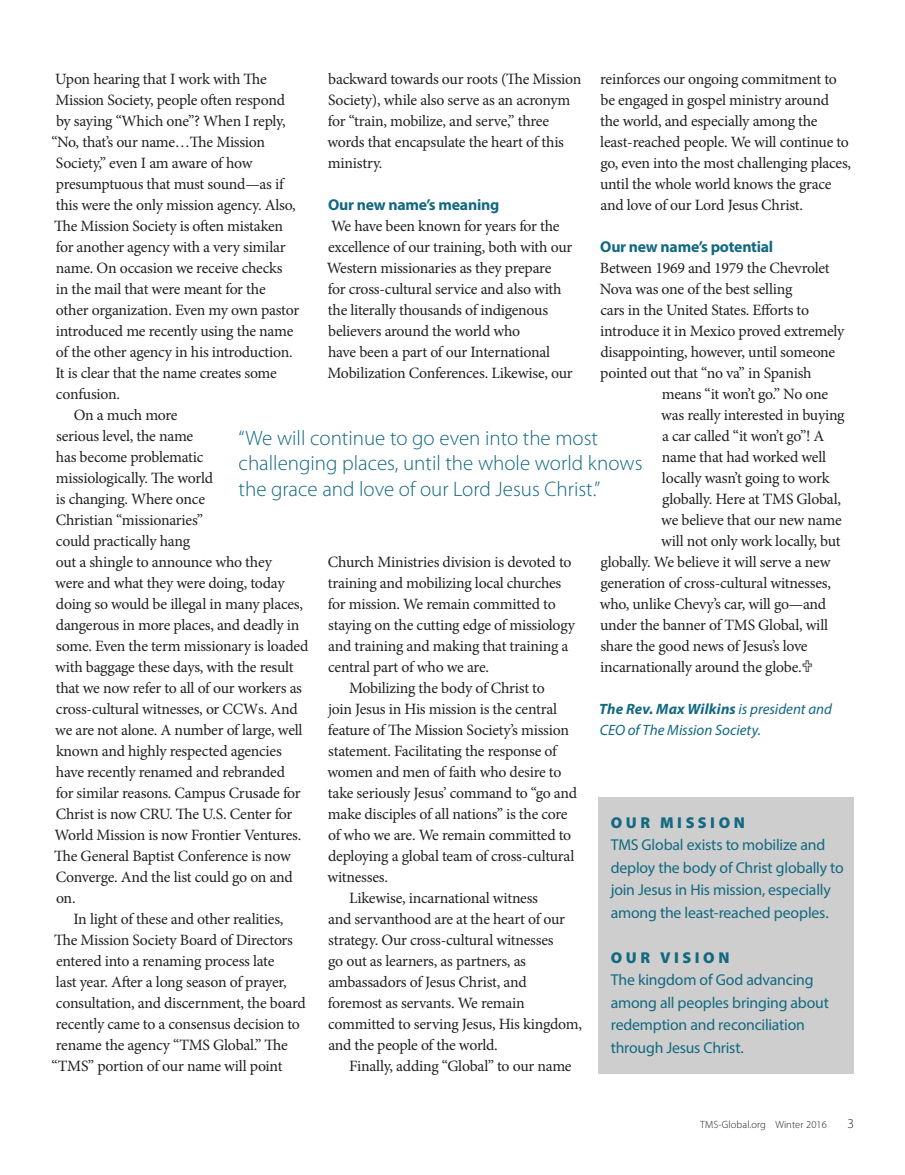
<style>
.page{position:relative;width:905px;height:1175px;background:#fff}
.page>*{position:absolute;margin:0;border:0;box-sizing:border-box;transform-origin:0 0}
.t1{font:300 21px/25.2px "Myriad Pro";color:#126981}
.t2{font:15.75px/21px "Minion Pro";letter-spacing:-.02em;color:#231f20}
.t3{font:15.75px/22.5px "Myriad Pro";letter-spacing:-.01em;color:#126981}
.t4{font:700 15.75px "Myriad Pro";letter-spacing:-.015em;color:#126981}
.t5{font:900 15.75px "Myriad Pro";letter-spacing:.225em;color:#126981}
.t6{font:italic 15px/21px "Myriad Pro";color:#126981}
.t7{font:300 13.5px "Myriad Pro";color:#231f20}
.t8{font:300 10.5px "Myriad Pro";letter-spacing:.01em;color:#231f20}
.s1{font-weight:700}
</style>
<div class="page">
<div style="left:598px;top:796px;width:256px;height:277px;background:#cecece"></div>
<p class="t2" style="left:600px;top:68px;width:252px">reinforces our ongoing commitment to be engaged in gospel ministry around the world, and especially among the least-reached people. We will continue to go, even into the most challenging places, until the whole world knows the grace and love of our Lord Jesus Christ.</p>
<p class="t4" style="left:600px;top:236px;width:175px">Our new name’s potential</p>
<p class="t2" style="left:599px;top:257px;width:246px">Between 1969 and 1979 the Chevrolet Nova was one of the best selling<br>cars in the United States. Efforts to introduce it in Mexico proved extremely disappointing, however, until someone pointed out that “no va” in Spanish</p>
<p class="t2" style="left:661px;top:383px;width:168px">means “it won’t go.” No one</p>
<p class="t2" style="left:661px;top:404px;width:185px">was really interested in buying</p>
<p class="t2" style="left:662px;top:425px;width:164px">a car called “it won’t go”! A</p>
<p class="t2" style="left:662px;top:446px;width:166px">name that had worked well</p>
<p class="t2" style="left:662px;top:467px;width:169px">locally wasn’t going to work</p>
<p class="t2" style="left:662px;top:488px;width:180px">globally. Here at TMS Global,</p>
<p class="t2" style="left:661px;top:509px;width:182px">we believe that our new name</p>
<p class="t2" style="left:661px;top:530px;width:181px">will not only work locally, but</p>
<p class="t2" style="left:600px;top:551px;width:231px">globally. We believe it will serve a new</p>
<p class="t2" style="left:600px;top:572px;width:232px">generation of cross-cultural witnesses,</p>
<p class="t2" style="left:599px;top:593px;width:228px">who, unlike Chevy’s car, will go—and</p>
<p class="t2" style="left:600px;top:614px;width:229px">under the banner of TMS Global, will</p>
<p class="t2" style="left:600px;top:635px;width:209px">share the good news of Jesus’s love</p>
<p class="t2" style="left:600px;top:656px;width:203px">incarnationally around the globe.</p>
<p class="t6" style="left:599px;top:698px;width:234px"><span class="s1">The Rev. Max Wilkins</span> is president and<br>CEO of The Mission Society.</p>
<p class="t2" style="left:327px;top:68px;width:255px">backward towards our roots (The Mission Society), while also serve as an acronym for “train, mobilize, and serve,” three words that encapsulate the heart of this ministry.</p>
<p class="t4" style="left:328px;top:194px;width:173px">Our new name’s meaning</p>
<p class="t2" style="left:327px;top:215px;width:247px">We have been known for years for the excellence of our training, both with our Western missionaries as they prepare for cross-cultural service and also with the literally thousands of indigenous believers around the world who<br>have been a part of our International Mobilization Conferences. Likewise, our</p>
<p class="t2" style="left:55px;top:69px;width:213px">Upon hearing that I work with The</p>
<p class="t2" style="left:55px;top:90px;width:231px">Mission Society, people often respond</p>
<p class="t2" style="left:56px;top:111px;width:231px">by saying “Which one”? When I reply,</p>
<p class="t2" style="left:51px;top:132px;width:215px">“No, that’s our name…The Mission</p>
<p class="t2" style="left:56px;top:153px;width:198px">Society,” even I am aware of how</p>
<p class="t2" style="left:56px;top:174px;width:229px">presumptuous that must sound—as if</p>
<p class="t2" style="left:56px;top:195px;width:241px">this were the only mission agency. Also,</p>
<p class="t2" style="left:54px;top:216px;width:230px">The Mission Society is often mistaken</p>
<p class="t2" style="left:56px;top:236px;width:231px">for another agency with a very similar</p>
<p class="t2" style="left:56px;top:257px;width:228px">name. On occasion we receive checks</p>
<p class="t2" style="left:56px;top:278px;width:211px">in the mail that were meant for the</p>
<p class="t2" style="left:56px;top:299px;width:245px">other organization. Even my own pastor</p>
<p class="t2" style="left:56px;top:320px;width:239px">introduced me recently using the name</p>
<p class="t2" style="left:56px;top:341px;width:238px">of the other agency in his introduction.</p>
<p class="t2" style="left:55px;top:362px;width:223px">It is clear that the name creates some</p>
<p class="t2" style="left:56px;top:383px;width:66px">confusion.</p>
<p class="t2" style="left:74px;top:404px;width:105px">On a much more</p>
<p class="t2" style="left:56px;top:425px;width:139px">serious level, the name</p>
<p class="t2" style="left:56px;top:446px;width:149px">has become problematic</p>
<p class="t2" style="left:56px;top:467px;width:159px">missiologically. The world</p>
<p class="t2" style="left:56px;top:488px;width:151px">is changing. Where once</p>
<p class="t2" style="left:56px;top:509px;width:149px">Christian “missionaries”</p>
<p class="t2" style="left:56px;top:530px;width:136px">could practically hang</p>
<p class="t2" style="left:56px;top:551px;width:217px">out a shingle to announce who they</p>
<p class="t2" style="left:55px;top:572px;width:231px">were and what they were doing, today</p>
<p class="t2" style="left:56px;top:593px;width:249px">doing so would be illegal in many places,</p>
<p class="t2" style="left:56px;top:614px;width:245px">dangerous in more places, and deadly in</p>
<p class="t2" style="left:56px;top:635px;width:254px">some. Even the term missionary is loaded</p>
<p class="t2" style="left:55px;top:656px;width:240px">with baggage these days, with the result</p>
<p class="t2" style="left:56px;top:677px;width:248px">that we now refer to all of our workers as</p>
<p class="t2" style="left:56px;top:698px;width:243px">cross-cultural witnesses, or CCWs. And</p>
<p class="t2" style="left:55px;top:719px;width:249px">we are not alone. A number of large, well</p>
<p class="t2" style="left:56px;top:740px;width:227px">known and highly respected agencies</p>
<p class="t2" style="left:56px;top:761px;width:231px">have recently renamed and rebranded</p>
<p class="t2" style="left:56px;top:782px;width:246px">for similar reasons. Campus Crusade for</p>
<p class="t2" style="left:56px;top:803px;width:238px">Christ is now CRU. The U.S. Center for</p>
<p class="t2" style="left:55px;top:824px;width:248px">World Mission is now Frontier Ventures.</p>
<p class="t2" style="left:54px;top:845px;width:238px">The General Baptist Conference is now</p>
<p class="t2" style="left:56px;top:866px;width:239px">Converge. And the list could go on and</p>
<p class="t2" style="left:56px;top:887px;width:21px">on.</p>
<p class="t2" style="left:73px;top:908px;width:211px">In light of these and other realities,</p>
<p class="t2" style="left:54px;top:929px;width:240px">The Mission Society Board of Directors</p>
<p class="t2" style="left:56px;top:950px;width:220px">entered into a renaming process late</p>
<p class="t2" style="left:56px;top:971px;width:232px">last year. After a long season of prayer,</p>
<p class="t2" style="left:56px;top:992px;width:251px">consultation, and discernment, the board</p>
<p class="t2" style="left:56px;top:1013px;width:246px">recently came to a consensus decision to</p>
<p class="t2" style="left:56px;top:1034px;width:233px">rename the agency “TMS Global.” The</p>
<p class="t2" style="left:51px;top:1055px;width:232px">“TMS” portion of our name will point</p>
<h1 class="t1" style="left:238px;top:425px;width:405px">“We will continue to go even into the most challenging places, until the whole world knows the grace and love of our Lord Jesus Christ.”</h1>
<p class="t2" style="left:328px;top:551px;width:245px">Church Ministries division is devoted to</p>
<p class="t2" style="left:328px;top:572px;width:235px">training and mobilizing local churches</p>
<p class="t2" style="left:328px;top:593px;width:229px">for mission. We remain committed to</p>
<p class="t2" style="left:328px;top:614px;width:248px">staying on the cutting edge of missiology</p>
<p class="t2" style="left:328px;top:635px;width:241px">and training and making that training a</p>
<p class="t2" style="left:328px;top:656px;width:162px">central part of who we are.</p>
<p class="t2" style="left:349px;top:677px;width:197px">Mobilizing the body of Christ to</p>
<p class="t2" style="left:328px;top:698px;width:231px">join Jesus in His mission is the central</p>
<p class="t2" style="left:328px;top:719px;width:242px">feature of The Mission Society’s mission</p>
<p class="t2" style="left:328px;top:740px;width:230px">statement. Facilitating the response of</p>
<p class="t2" style="left:327px;top:761px;width:235px">women and men of faith who desire to</p>
<p class="t2" style="left:328px;top:782px;width:251px">take seriously Jesus’ command to “go and</p>
<p class="t2" style="left:328px;top:803px;width:241px">make disciples of all nations” is the core</p>
<p class="t2" style="left:328px;top:824px;width:245px">of who we are. We remain committed to</p>
<p class="t2" style="left:328px;top:845px;width:248px">deploying a global team of cross-cultural</p>
<p class="t2" style="left:327px;top:866px;width:62px">witnesses.</p>
<p class="t2" style="left:349px;top:887px;width:190px">Likewise, incarnational witness</p>
<p class="t2" style="left:328px;top:908px;width:238px">and servanthood are at the heart of our</p>
<p class="t2" style="left:328px;top:929px;width:227px">strategy. Our cross-cultural witnesses</p>
<p class="t2" style="left:328px;top:950px;width:199px">go out as learners, as partners, as</p>
<p class="t2" style="left:328px;top:971px;width:200px">ambassadors of Jesus Christ, and</p>
<p class="t2" style="left:328px;top:992px;width:198px">foremost as servants. We remain</p>
<p class="t2" style="left:328px;top:1013px;width:255px">committed to serving Jesus, His kingdom,</p>
<p class="t2" style="left:328px;top:1034px;width:171px">and the people of the world.</p>
<p class="t2" style="left:349px;top:1055px;width:224px">Finally, adding “Global” to our name</p>
<p class="t5" style="left:611px;top:811px;width:135px">OUR MISSION</p>
<p class="t3" style="left:610px;top:833px;width:234px">TMS Global exists to mobilize and deploy the body of Christ globally to join Jesus in His mission, especially among the least-reached peoples.</p>
<p class="t5" style="left:611px;top:946px;width:120px">OUR VISION</p>
<p class="t3" style="left:610px;top:968px;width:220px">The kingdom of God advancing among all peoples bringing about redemption and reconciliation through Jesus Christ.</p>
<p class="t8" style="left:700px;top:1118px;width:128px">TMS-Global.org Winter 2016</p>
<p class="t7" style="left:847px;top:1115px;width:8px">3</p>
</div>
